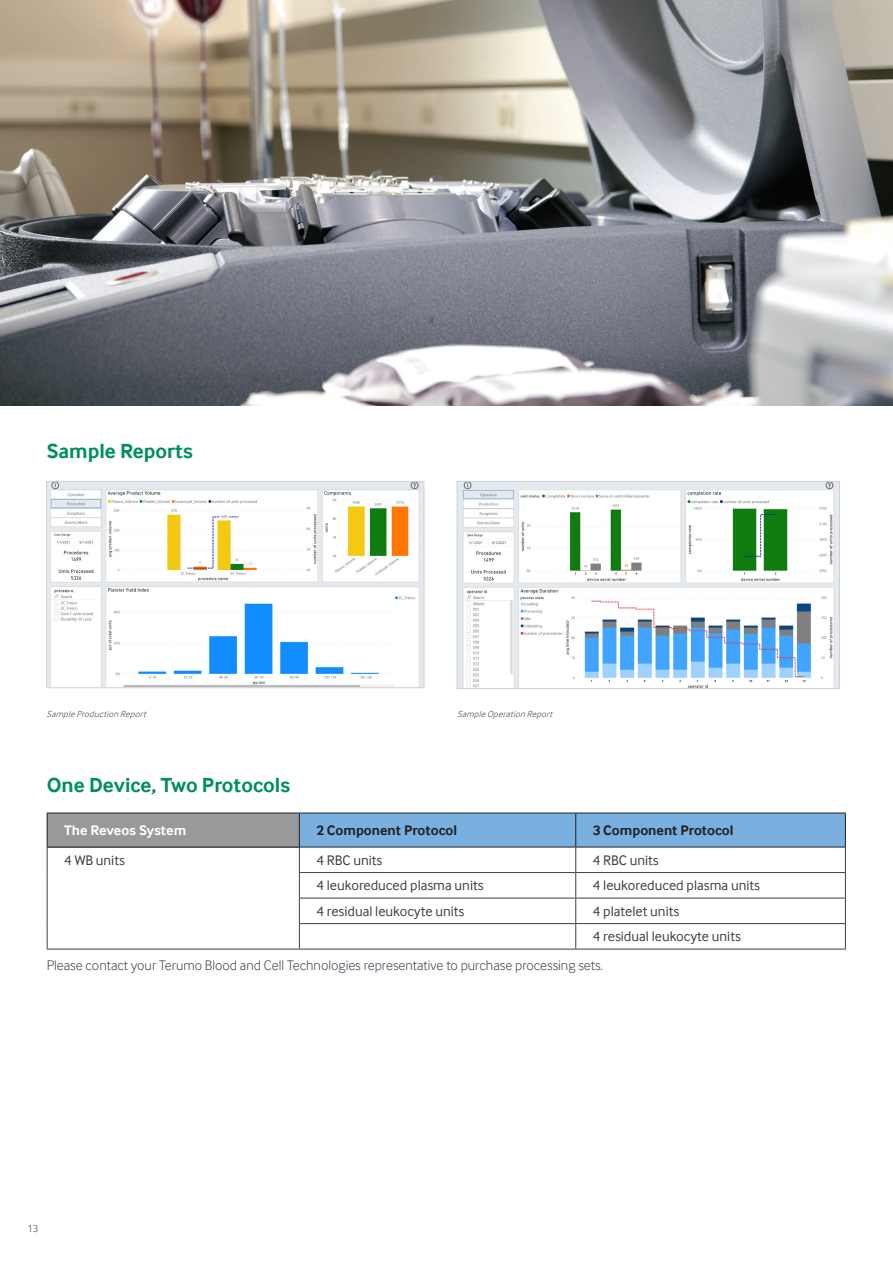
<style>
.page{position:relative;width:893px;height:1263px;background:#fff}
.page>*{position:absolute;margin:0;border:0;box-sizing:border-box;transform-origin:0 0}
.t1{font:700 21px "Inter Face";color:#008d61}
.t2{font:14.25px "Inter Face";color:#3e3e3f}
.t3{font:300 14.25px "Inter Face";color:#3a434e}
.t4{font:700 14.25px "Inter Face";color:#231f20}
.t5{font:700 14.25px "Inter Face";color:#fff}
.t6{font:300 10.5px "Inter Face";color:#3a434e}
.BODY_COPY{font:italic 300 9px "Inter Face";color:#3e3e3f}
</style>
<div class="page">
<img style="left:0;top:0;width:893px;height:405px">
<div style="left:47px;top:813px;width:252px;height:34px;background:#97999b"></div>
<svg style="left:47px;top:848px;width:1px;height:101px"></svg>
<svg style="left:299px;top:814px;width:547px;height:135px"></svg>
<hr style="left:47px;top:949px;width:252px;height:1px;background:#3e3e3f">
<hr style="left:299px;top:949px;width:277px;height:1px;background:#3e3e3f">
<hr style="left:576px;top:949px;width:270px;height:1px;background:#3e3e3f">
<hr style="left:299px;top:813px;width:277px;height:1px;background:#231f20">
<hr style="left:299px;top:847px;width:277px;height:1px;background:#231f20">
<hr style="left:575px;top:813px;width:1px;height:34px;background:#231f20">
<hr style="left:576px;top:813px;width:270px;height:1px;background:#231f20">
<hr style="left:845px;top:813px;width:1px;height:34px;background:#231f20">
<hr style="left:576px;top:847px;width:270px;height:1px;background:#231f20">
<hr style="left:47px;top:813px;width:252px;height:1px;background:#231f20">
<hr style="left:47px;top:813px;width:1px;height:34px;background:#231f20">
<hr style="left:299px;top:813px;width:1px;height:34px;background:#231f20">
<hr style="left:47px;top:847px;width:252px;height:1px;background:#231f20">
<img style="left:48px;top:483px;width:374px;height:203px">
<div style="left:46px;top:481px;width:378px;height:207px;border:1px solid #ced1d7"></div>
<img style="left:459px;top:483px;width:379px;height:204px">
<div style="left:457px;top:481px;width:383px;height:208px;border:1px solid #ced1d7"></div>
<p class="t1" style="left:47px;top:439px;width:148px">Sample Reports</p>
<p class="BODY_COPY" style="left:46px;top:709px;width:104px">SampleProductionReport</p>
<p class="BODY_COPY" style="left:457px;top:709px;width:100px">SampleOperationReport</p>
<p class="t1" style="left:47px;top:772px;width:245px">One Device, Two Protocols</p>
<p class="t5" style="left:64px;top:822px;width:124px">The Reveos System</p>
<p class="t4" style="left:316px;top:822px;width:142px">2 Component Protocol</p>
<p class="t4" style="left:593px;top:822px;width:142px">3 Component Protocol</p>
<p class="t2" style="left:64px;top:851px;width:62px">4 WB units</p>
<p class="t2" style="left:316px;top:851px;width:68px">4 RBC units</p>
<p class="t2" style="left:593px;top:851px;width:68px">4 RBC units</p>
<p class="t2" style="left:316px;top:877px;width:169px">4 leukoreduced plasma units</p>
<p class="t2" style="left:593px;top:877px;width:169px">4 leukoreduced plasma units</p>
<p class="t2" style="left:316px;top:902px;width:150px">4 residual leukocyte units</p>
<p class="t2" style="left:593px;top:902px;width:88px">4 platelet units</p>
<p class="t2" style="left:593px;top:928px;width:150px">4 residual leukocyte units</p>
<p class="t3" style="left:47px;top:957px;width:558px">Please contact your Terumo Blood and Cell Technologies representative to purchase processing sets.</p>
<p class="t6" style="left:27px;top:1222px;width:12px">13</p>
</div>
